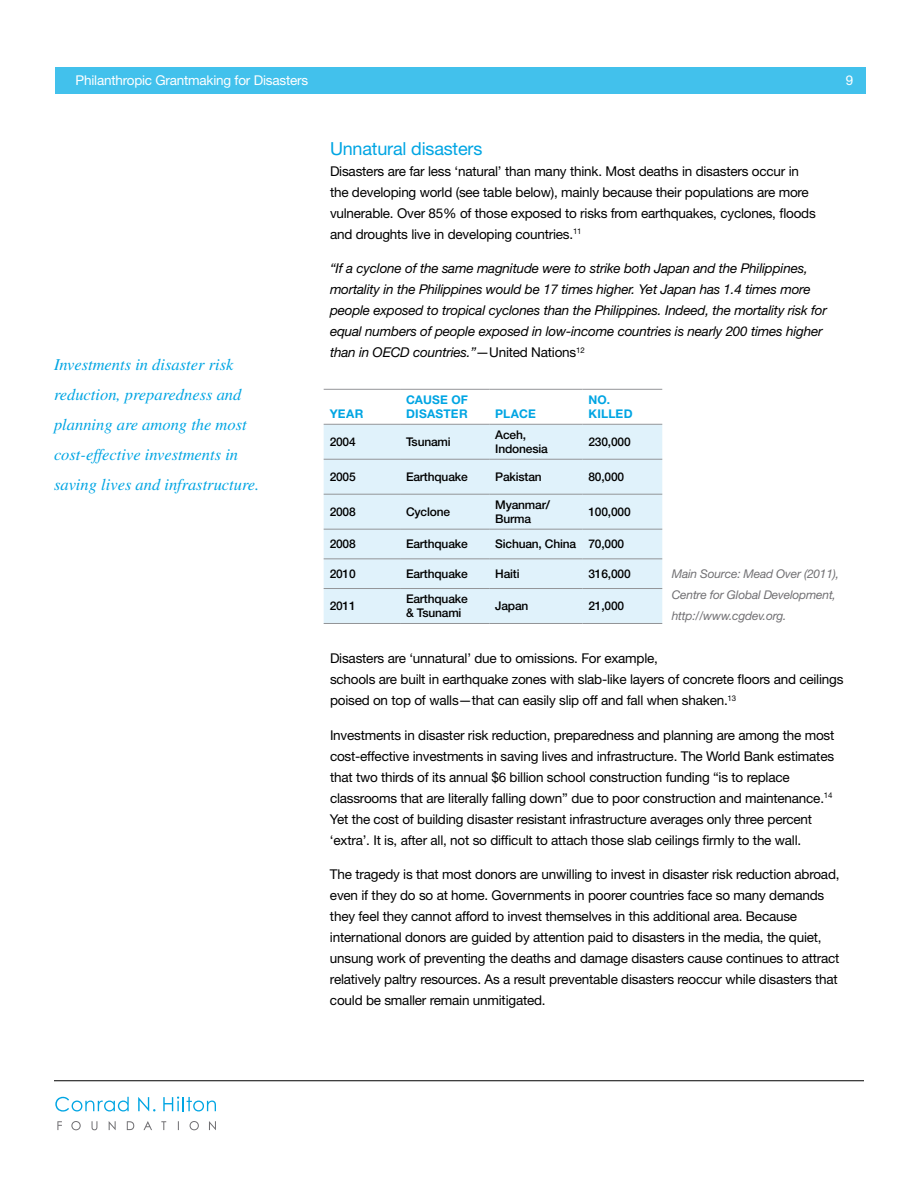
<style>
.page{position:relative;width:918px;height:1188px;background:#fff}
.page>*{position:absolute;margin:0;border:0;box-sizing:border-box;transform-origin:0 0}
.t1{font:18px "Helvetica Neue LT Std";letter-spacing:-.01em;color:#00a5e3}
.t2{font:italic 16.5px/30px "Times LT Std";color:#00a5e3}
.t3{font:13.5px/21px "Helvetica Neue LT Std";letter-spacing:-.015em;color:#000}
.t4{font:italic 13.5px/21px "Helvetica Neue LT Std";letter-spacing:-.015em;color:#000}
.t5{font:13.5px "Helvetica Neue LT Std";letter-spacing:-.015em;color:#fff}
.t6{font:500 12px/14.4px "Helvetica Neue LT Std";letter-spacing:-.015em;color:#000}
.t7{font:italic 12px/21px "Helvetica Neue LT Std";letter-spacing:-.015em;color:#717073}
.t8{font:700 12px/14.4px "Helvetica Neue LT Std";letter-spacing:.02em;color:#00a5e3}
.s1{font-style:normal}
</style>
<div class="page">
<svg style="left:55px;top:1097px;width:74px;height:15px"></svg>
<svg style="left:138px;top:1097px;width:17px;height:14px"></svg>
<svg style="left:163px;top:1097px;width:53px;height:14px"></svg>
<svg style="left:57px;top:1121px;width:5px;height:9px"></svg>
<svg style="left:71px;top:1121px;width:10px;height:9px"></svg>
<svg style="left:92px;top:1121px;width:5px;height:9px"></svg>
<svg style="left:109px;top:1121px;width:7px;height:9px"></svg>
<svg style="left:127px;top:1121px;width:7px;height:9px"></svg>
<svg style="left:144px;top:1121px;width:8px;height:9px"></svg>
<svg style="left:161px;top:1121px;width:5px;height:9px"></svg>
<svg style="left:190px;top:1121px;width:9px;height:9px"></svg>
<svg style="left:209px;top:1121px;width:7px;height:9px"></svg>
<hr style="left:54px;top:1080px;width:810px;height:1px;background:#000">
<div style="left:55px;top:68px;width:810px;height:26px;background:#42c1ec"></div>
<svg style="left:324px;top:423px;width:338px;height:1px"></svg>
<div style="left:324px;top:425px;width:338px;height:198px;background:#e0f2fb"></div>
<hr style="left:324px;top:459px;width:76px;height:1px;background:#939598">
<hr style="left:400px;top:459px;width:89px;height:1px;background:#939598">
<hr style="left:489px;top:459px;width:93px;height:1px;background:#939598">
<hr style="left:582px;top:459px;width:80px;height:1px;background:#939598">
<hr style="left:324px;top:494px;width:76px;height:1px;background:#939598">
<hr style="left:400px;top:494px;width:89px;height:1px;background:#939598">
<hr style="left:489px;top:494px;width:93px;height:1px;background:#939598">
<hr style="left:582px;top:494px;width:80px;height:1px;background:#939598">
<hr style="left:324px;top:529px;width:76px;height:1px;background:#939598">
<hr style="left:400px;top:529px;width:89px;height:1px;background:#939598">
<hr style="left:489px;top:529px;width:93px;height:1px;background:#939598">
<hr style="left:582px;top:529px;width:80px;height:1px;background:#939598">
<hr style="left:324px;top:389px;width:76px;height:1px;background:#939598">
<hr style="left:400px;top:389px;width:89px;height:1px;background:#939598">
<hr style="left:489px;top:389px;width:93px;height:1px;background:#939598">
<hr style="left:582px;top:389px;width:80px;height:1px;background:#939598">
<hr style="left:324px;top:424px;width:76px;height:1px;background:#939598">
<hr style="left:400px;top:424px;width:89px;height:1px;background:#939598">
<hr style="left:489px;top:424px;width:93px;height:1px;background:#939598">
<hr style="left:582px;top:424px;width:80px;height:1px;background:#939598">
<hr style="left:324px;top:558px;width:76px;height:1px;background:#939598">
<hr style="left:324px;top:588px;width:76px;height:1px;background:#939598">
<hr style="left:324px;top:623px;width:76px;height:1px;background:#939598">
<hr style="left:400px;top:558px;width:89px;height:1px;background:#939598">
<hr style="left:400px;top:588px;width:89px;height:1px;background:#939598">
<hr style="left:400px;top:623px;width:89px;height:1px;background:#939598">
<hr style="left:489px;top:558px;width:93px;height:1px;background:#939598">
<hr style="left:489px;top:588px;width:93px;height:1px;background:#939598">
<hr style="left:489px;top:623px;width:93px;height:1px;background:#939598">
<hr style="left:582px;top:558px;width:80px;height:1px;background:#939598">
<hr style="left:582px;top:588px;width:80px;height:1px;background:#939598">
<hr style="left:582px;top:623px;width:80px;height:1px;background:#939598">
<p class="t5" style="left:76px;top:72px;width:234px">Philanthropic Grantmaking for Disasters</p>
<p class="t5" style="left:846px;top:72px;width:9px">9</p>
<p class="t2" style="left:54px;top:349px;width:207px">Investments in disaster risk reduction, preparedness and planning are among the most cost-effective investments in saving lives and infrastructure.</p>
<h1 class="t1" style="left:330px;top:137px;width:154px">Unnatural disasters</h1>
<p class="t3" style="left:330px;top:160px;width:487px">Disasters are far less ‘natural’ than many think. Most deaths in disasters occur in the developing world (see table below), mainly because their populations are more vulnerable. Over 85% of those exposed to risks from earthquakes, cyclones, floods and droughts live in developing countries.<sup>11</sup></p>
<p class="t4" style="left:330px;top:258px;width:498px">“If a cyclone of the same magnitude were to strike both Japan and the Philippines, mortality in the Philippines would be 17 times higher. Yet Japan has 1.4 times more people exposed to tropical cyclones than the Philippines. Indeed, the mortality risk for equal numbers of people exposed in low-income countries is nearly 200 times higher than in OECD countries.”<span class="s1">—United Nations</span><sup>12</sup></p>
<p class="t8" style="left:330px;top:407px;width:35px">YEAR</p>
<p class="t8" style="left:406px;top:392px;width:63px">CAUSE OF<br>DISASTER</p>
<p class="t8" style="left:495px;top:407px;width:42px">PLAC E</p>
<p class="t8" style="left:588px;top:392px;width:44px">NO.<br>KILLED</p>
<p class="t6" style="left:330px;top:434px;width:28px">2004</p>
<p class="t6" style="left:406px;top:434px;width:46px">Tsunami</p>
<p class="t6" style="left:495px;top:427px;width:54px">Aceh,<br>Indonesia</p>
<p class="t6" style="left:588px;top:434px;width:44px">230,000</p>
<p class="t6" style="left:330px;top:469px;width:28px">2005</p>
<p class="t6" style="left:406px;top:469px;width:63px">Earthquake</p>
<p class="t6" style="left:495px;top:469px;width:48px">Pakistan</p>
<p class="t6" style="left:588px;top:469px;width:37px">80,000</p>
<p class="t6" style="left:330px;top:504px;width:28px">2008</p>
<p class="t6" style="left:406px;top:504px;width:46px">Cyclone</p>
<p class="t6" style="left:495px;top:497px;width:56px">Myanmar/<br>Burma</p>
<p class="t6" style="left:588px;top:504px;width:44px">100,000</p>
<p class="t6" style="left:330px;top:537px;width:28px">2008</p>
<p class="t6" style="left:406px;top:537px;width:63px">Earthquake</p>
<p class="t6" style="left:495px;top:537px;width:130px">Sichuan, China 70,000</p>
<p class="t6" style="left:330px;top:566px;width:28px">2010</p>
<p class="t6" style="left:406px;top:566px;width:63px">Earthquake</p>
<p class="t6" style="left:495px;top:566px;width:26px">Haiti</p>
<p class="t6" style="left:588px;top:566px;width:44px">316,000</p>
<p class="t6" style="left:330px;top:599px;width:28px">2011</p>
<p class="t6" style="left:406px;top:592px;width:63px">Earthquake &amp; Tsunami</p>
<p class="t6" style="left:495px;top:599px;width:35px">Japan</p>
<p class="t6" style="left:588px;top:599px;width:37px">21,000</p>
<p class="t7" style="left:672px;top:563px;width:169px">Main Source: Mead Over (2011),<br>Centre for Global Development, http://www.cgdev.org.</p>
<p class="t3" style="left:330px;top:648px;width:515px">Disasters are ‘unnatural’ due to omissions. For example,<br>schools are built in earthquake zones with slab-like layers of concrete floors and ceilings poised on top of walls—that can easily slip off and fall when shaken.<sup>13</sup></p>
<p class="t3" style="left:330px;top:724px;width:506px">Investments in disaster risk reduction, preparedness and planning are among the most cost-effective investments in saving lives and infrastructure. The World Bank estimates that two thirds of its annual $6 billion school construction funding “is to replace classrooms that are literally falling down” due to poor construction and maintenance.<sup>14<br></sup>Yet the cost of building disaster resistant infrastructure averages only three percent ‘extra’. It is, after all, not so difficult to attach those slab ceilings firmly to the wall.</p>
<p class="t3" style="left:330px;top:864px;width:511px">The tragedy is that most donors are unwilling to invest in disaster risk reduction abroad, even if they do so at home. Governments in poorer countries face so many demands they feel they cannot afford to invest themselves in this additional area. Because international donors are guided by attention paid to disasters in the media, the quiet, unsung work of preventing the deaths and damage disasters cause continues to attract relatively paltry resources. As a result preventable disasters reoccur while disasters that could be smaller remain unmitigated.</p>
</div>
